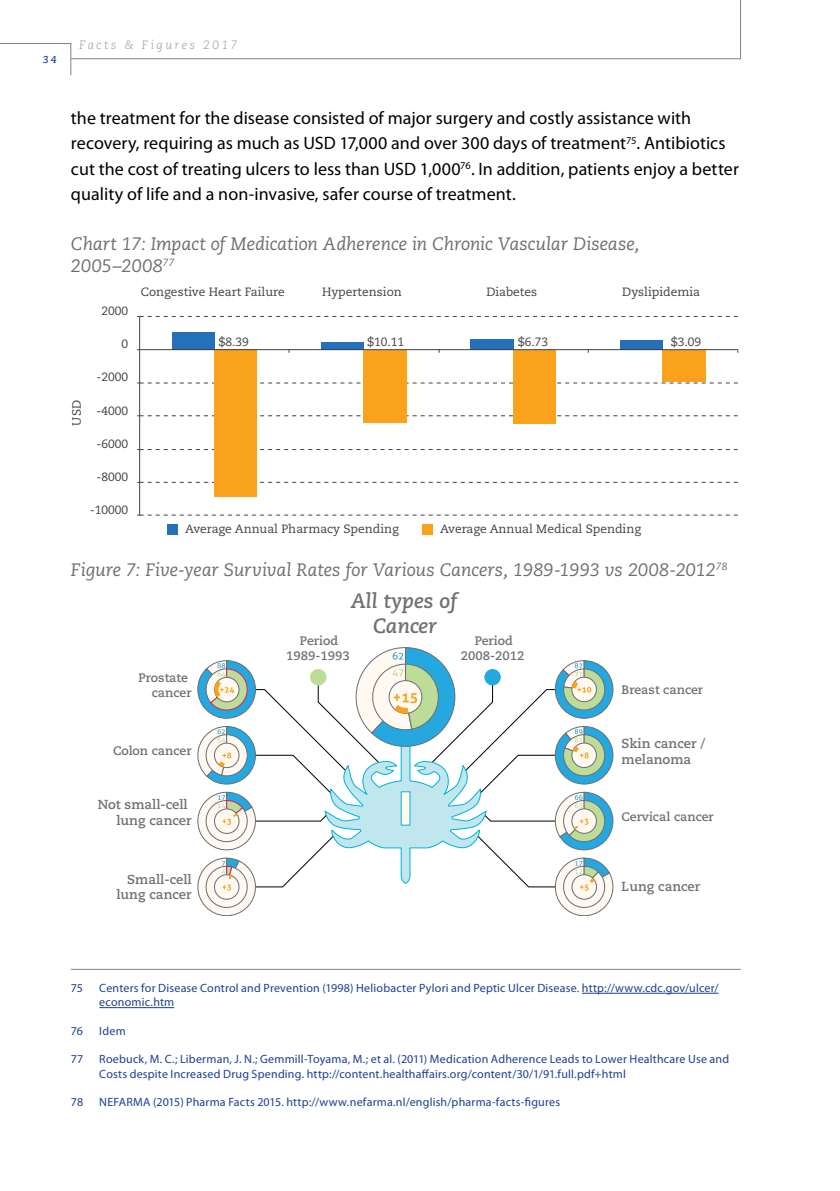
<style>
.page{position:relative;width:840px;height:1191px;background:#fff}
.page>*{position:absolute;margin:0;border:0;box-sizing:border-box;transform-origin:0 0}
.t1{font:italic 700 20.6px/24.6px "Caecilia LT Std";color:#6e7273;text-align:center}
.t2{font:18px/25.2px "Myriad Pro";color:#000}
.Chart_title{font:italic 18px/21.6px "Caecilia LT Std";letter-spacing:-.005em;color:#6d6e71}
.Figure_title{font:italic 18px "Caecilia LT Std";color:#6d6e71}
.t3{font:700 13px/15.8px "Caecilia LT Std";color:#6e7273;text-align:right}
.t4{font:700 12.4px/14.8px "Caecilia LT Std";color:#6f7274;text-align:center}
.Footnote_text{font:12px/14.4px "Myriad Pro";letter-spacing:.015em;color:#1c3e94}
.t5{font:12px "Caecilia LT Std";color:#414042}
.t6{font:italic 300 12px "Caecilia LT Std";letter-spacing:.205em;color:#939598}
.t7{font:italic 700 10px "Caecilia LT Std";color:#1c3e94}
</style>
<div class="page">
<svg style="left:0;top:43px;width:740px;height:33px"></svg>
<div style="left:620px;top:340px;width:42px;height:10px;background:#2471b9"></div>
<div style="left:470px;top:339px;width:43px;height:11px;background:#2471b9"></div>
<div style="left:321px;top:342px;width:42px;height:8px;background:#2471b9"></div>
<div style="left:172px;top:332px;width:42px;height:18px;background:#2471b9"></div>
<div style="left:662px;top:350px;width:43px;height:31px;background:#faa21b"></div>
<div style="left:513px;top:350px;width:42px;height:73px;background:#faa21b"></div>
<div style="left:363px;top:350px;width:43px;height:72px;background:#faa21b"></div>
<div style="left:214px;top:350px;width:43px;height:147px;background:#faa21b"></div>
<hr style="left:139px;top:316px;width:1px;height:199px;background:#414042">
<svg style="left:137px;top:515px;width:600px;height:1px"></svg>
<svg style="left:137px;top:482px;width:600px;height:1px"></svg>
<svg style="left:137px;top:449px;width:600px;height:1px"></svg>
<svg style="left:137px;top:415px;width:600px;height:1px"></svg>
<svg style="left:137px;top:383px;width:600px;height:1px"></svg>
<svg style="left:137px;top:316px;width:600px;height:1px"></svg>
<hr style="left:140px;top:349px;width:597px;height:1px;background:#414042">
<div style="left:167px;top:524px;width:10px;height:10px;background:#2471b9"></div>
<div style="left:422px;top:524px;width:10px;height:10px;background:#faa21b"></div>
<svg style="left:256px;top:689px;width:62px;height:198px"></svg>
<svg style="left:197px;top:660px;width:59px;height:58px"></svg>
<svg style="left:197px;top:726px;width:59px;height:58px"></svg>
<svg style="left:197px;top:792px;width:62px;height:124px"></svg>
<svg style="left:318px;top:647px;width:296px;height:269px"></svg>
<div style="left:310px;top:669px;width:16px;height:16px;background:#bddc98;border-radius:50%"></div>
<div style="left:484px;top:669px;width:16px;height:16px;background:#25a8e0;border-radius:50%"></div>
<hr style="left:71px;top:969px;width:669px;height:1px;background:#808285">
<hr style="left:581px;top:993px;width:137px;height:1px;background:#1c3e94">
<hr style="left:99px;top:1007px;width:75px;height:1px;background:#1c3e94">
<p class="t7" style="left:43px;top:54px;width:16px">34</p>
<p class="t6" style="left:79px;top:38px;width:160px">Facts &amp; Figures 2017</p>
<p class="t2" style="left:71px;top:105px;width:669px">the treatment for the disease consisted of major surgery and costly assistance with recovery, requiring as much as USD 17,000 and over 300 days of treatment<sup>75</sup>. Antibiotics cut the cost of treating ulcers to less than USD 1,000<sup>76</sup>. In addition, patients enjoy a better quality of life and a non-invasive, safer course of treatment.</p>
<p class="Chart_title" style="left:71px;top:233px;width:569px">Chart 17: Impact of Medication Adherence in Chronic Vascular Disease,<br>2005–2008<sup>77</sup></p>
<p class="t5" style="left:70px;top:425px;width:27px;rotate:-90deg">USD</p>
<p class="t5" style="left:101px;top:304px;width:28px">2000</p>
<p class="t5" style="left:121px;top:337px;width:8px">0</p>
<p class="t5" style="left:96px;top:370px;width:33px">-2000</p>
<p class="t5" style="left:96px;top:403px;width:33px">-4000</p>
<p class="t5" style="left:96px;top:436px;width:33px">-6000</p>
<p class="t5" style="left:96px;top:469px;width:33px">-8000</p>
<p class="t5" style="left:90px;top:503px;width:40px">-10000</p>
<p class="t5" style="left:141px;top:285px;width:145px">Congestive Heart Failure</p>
<p class="t5" style="left:322px;top:285px;width:81px">Hypertension</p>
<p class="t5" style="left:486px;top:285px;width:52px">Diabetes</p>
<p class="t5" style="left:622px;top:285px;width:79px">Dyslipidemia</p>
<p class="t5" style="left:219px;top:335px;width:32px">$8.39</p>
<p class="t5" style="left:367px;top:335px;width:38px">$10.11</p>
<p class="t5" style="left:518px;top:335px;width:32px">$6.73</p>
<p class="t5" style="left:670px;top:335px;width:32px">$3.09</p>
<p class="t5" style="left:185px;top:521px;width:215px">Average Annual Pharmacy Spending</p>
<p class="t5" style="left:440px;top:521px;width:202px">Average Annual Medical Spending</p>
<p class="Figure_title" style="left:71px;top:560px;width:658px">Figure 7: Five-year Survival Rates for Various Cancers, 1989-1993 vs 2008-2012<sup>78</sup></p>
<p class="t1" style="left:350px;top:589px;width:108px">All types of<br>Cancer</p>
<p class="t4" style="left:138px;top:670px;width:55px;text-align:right">Prostate cancer</p>
<p class="t4" style="left:113px;top:743px;width:80px">Colon cancer</p>
<p class="t3" style="left:98px;top:797px;width:95px">Not small-cell lung cancer</p>
<p class="t3" style="left:116px;top:871px;width:77px">Small-cell lung cancer</p>
<p class="t4" style="left:286px;top:634px;width:65px">Period<br>1989-1993</p>
<p class="t4" style="left:460px;top:634px;width:65px">Period<br>2008-2012</p>
<p class="t4" style="left:621px;top:682px;width:83px">Breast cancer</p>
<p class="t3" style="left:621px;top:735px;width:85px;text-align:left">Skin cancer / melanoma</p>
<p class="t4" style="left:621px;top:809px;width:94px">Cervical cancer</p>
<p class="t3" style="left:621px;top:879px;width:80px">Lung cancer</p>
<p class="Footnote_text" style="left:71px;top:980px;width:14px">75</p>
<p class="Footnote_text" style="left:99px;top:980px;width:620px">Centers for Disease Control and Prevention (1998) Heliobacter Pylori and Peptic Ulcer Disease. http://www.cdc.gov/ulcer/ economic.htm</p>
<p class="Footnote_text" style="left:71px;top:1023px;width:14px">76</p>
<p class="Footnote_text" style="left:99px;top:1023px;width:28px">Idem</p>
<p class="Footnote_text" style="left:71px;top:1051px;width:14px">77</p>
<p class="Footnote_text" style="left:99px;top:1051px;width:631px">Roebuck, M. C.; Liberman, J. N.; Gemmill-Toyama, M.; et al. (2011) Medication Adherence Leads to Lower Healthcare Use and<br>Costs despite Increased Drug Spending. http://content.healthaffairs.org/content/30/1/91.full.pdf+html</p>
<p class="Footnote_text" style="left:71px;top:1094px;width:14px">78</p>
<p class="Footnote_text" style="left:99px;top:1094px;width:462px">NEFARMA (2015) Pharma Facts 2015. http://www.nefarma.nl/english/pharma-facts-figures</p>
</div>
